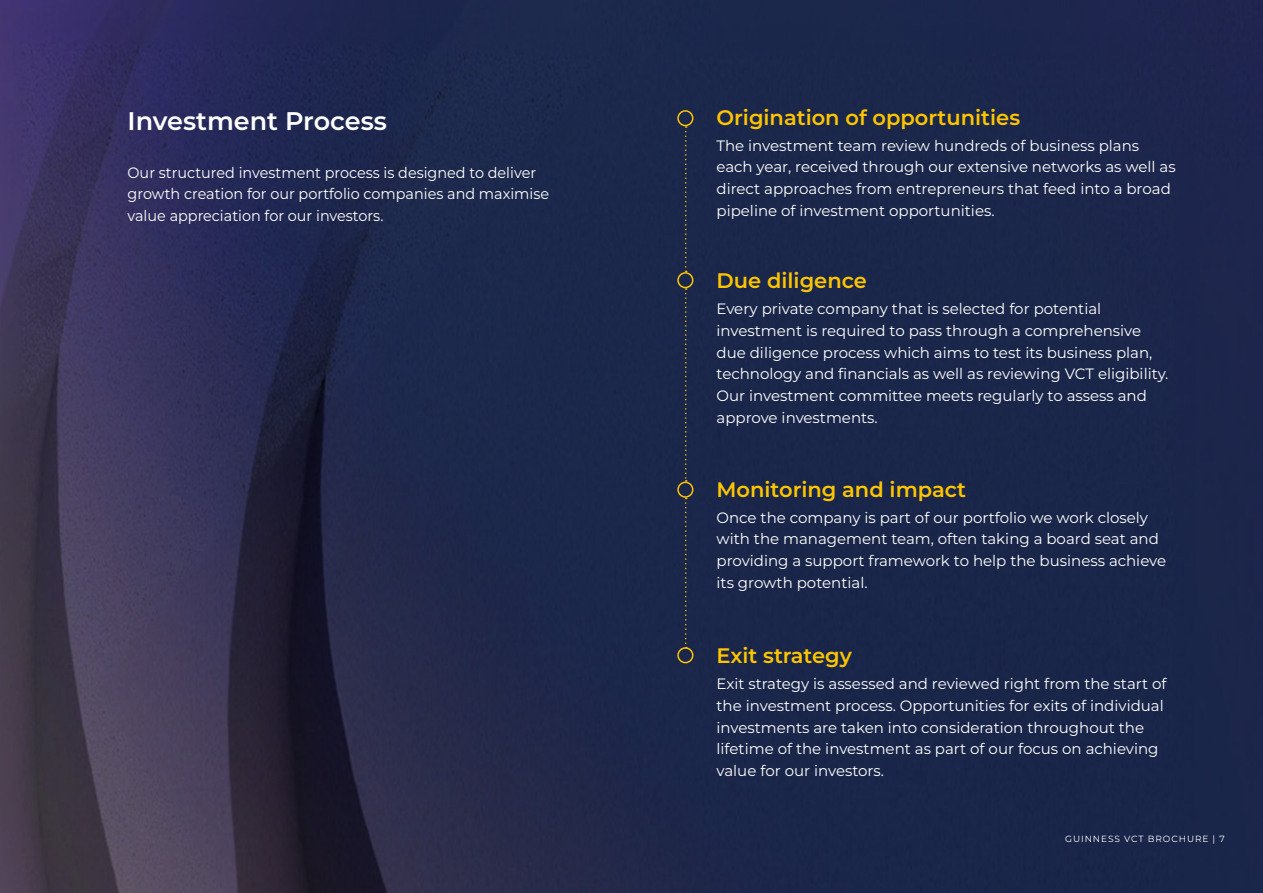
<style>
.page{position:relative;width:1263px;height:893px;background:#fff}
.page>*{position:absolute;margin:0;border:0;box-sizing:border-box;transform-origin:0 0}
.t1{font:600 25.5px "Montserrat";color:#fff}
.t2{font:600 21px "Montserrat";color:#fdc500}
.t3{font:15px/21.8px "Montserrat";color:#fff}
.t4{font:15px/21.8px "Montserrat";color:#fff;scale:.96 1}
.t5{font:9px "Montserrat";letter-spacing:.1em;color:#fff}
</style>
<div class="page">
<img style="left:0;top:0;width:1263px;height:893px">
<svg style="left:685px;top:126px;width:2px;height:146px"></svg>
<svg style="left:685px;top:288px;width:2px;height:194px"></svg>
<svg style="left:685px;top:498px;width:2px;height:149px"></svg>
<div style="left:677px;top:110px;width:16px;height:16px;border:2px solid #fdc500;border-radius:50%"></div>
<div style="left:677px;top:272px;width:16px;height:16px;border:2px solid #fdc500;border-radius:50%"></div>
<div style="left:677px;top:482px;width:16px;height:16px;border:2px solid #fdc500;border-radius:50%"></div>
<div style="left:677px;top:647px;width:16px;height:16px;border:2px solid #fdc500;border-radius:50%"></div>
<h1 class="t1" style="left:128px;top:104px;width:261px">Investment Process</h1>
<p class="t4" style="left:128px;top:161px;width:441px">Our structured investment process is designed to deliver growth creation for our portfolio companies and maximise value appreciation for our investors.</p>
<h2 class="t2" style="left:716px;top:103px;width:305px">Origination of opportunities</h2>
<p class="t3" style="left:716px;top:134px;width:461px">The investment team review hundreds of business plans each year, received through our extensive networks as well as direct approaches from entrepreneurs that feed into a broad pipeline of investment opportunities.</p>
<h2 class="t2" style="left:716px;top:267px;width:152px">Due diligence</h2>
<p class="t3" style="left:716px;top:298px;width:453px">Every private company that is selected for potential investment is required to pass through a comprehensive due diligence process which aims to test its business plan, technology and financials as well as reviewing VCT eligibility.<br>Our investment committee meets regularly to assess and approve investments.</p>
<h2 class="t2" style="left:716px;top:475px;width:251px">Monitoring and impact</h2>
<p class="t3" style="left:716px;top:506px;width:451px">Once the company is part of our portfolio we work closely with the management team, often taking a board seat and providing a support framework to help the business achieve its growth potential.</p>
<h2 class="t2" style="left:716px;top:642px;width:137px">Exit strategy</h2>
<p class="t3" style="left:716px;top:672px;width:452px">Exit strategy is assessed and reviewed right from the start of the investment process. Opportunities for exits of individual investments are taken into consideration throughout the lifetime of the investment as part of our focus on achieving value for our investors.</p>
<p class="t5" style="left:1065px;top:833px;width:161px">GUINNESS VCT BROCHURE | 7</p>
</div>
